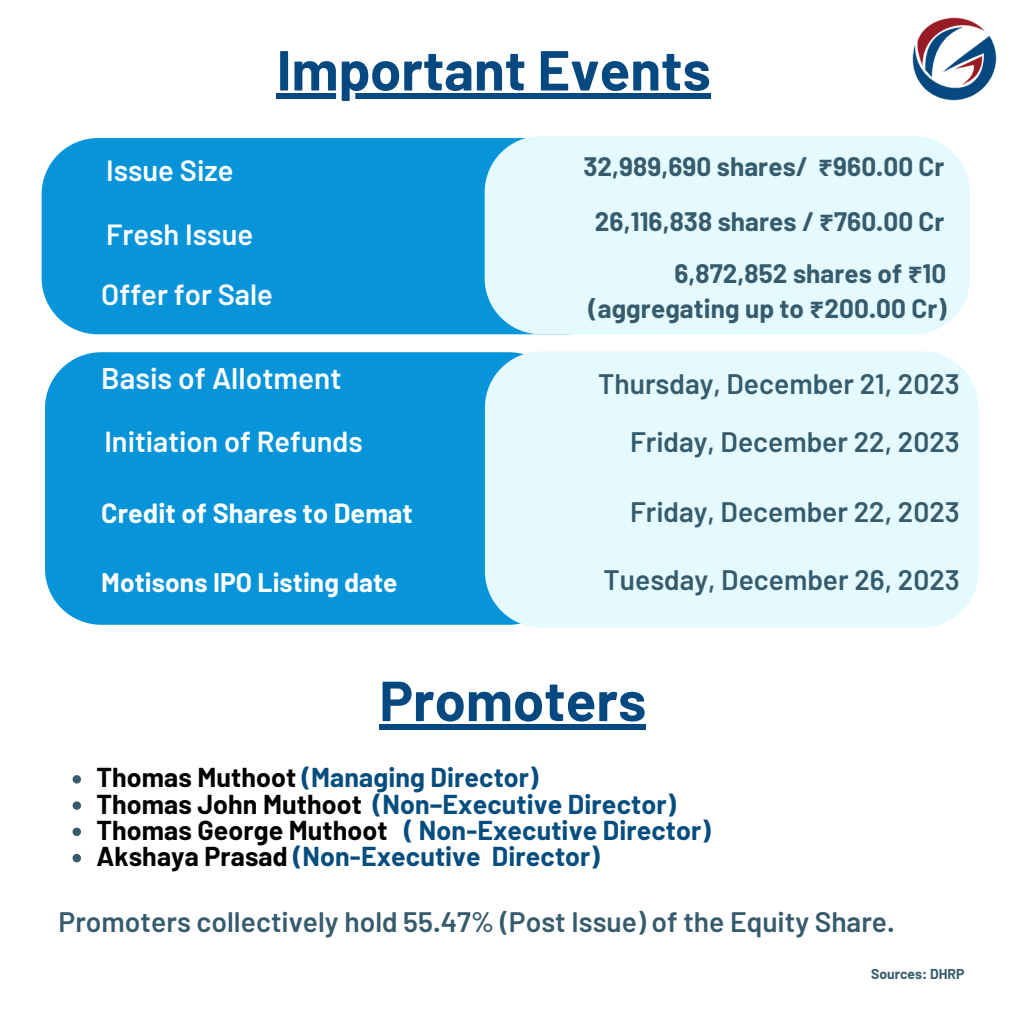
<style>
.page{position:relative;width:1013px;height:1013px;background:#fff}
.page>*{position:absolute;margin:0;border:0;box-sizing:border-box;transform-origin:0 0}
.t1{font:700 56.25px "Barlow";color:#064880}
.t2{font:600 29.75px "Barlow";color:#fff}
.t3{font:600 29.12px "Barlow";color:#fff}
.t4{font:600 28.88px "Barlow";color:#fff}
.t5{font:600 28.12px "Barlow";color:#365b6d}
.t6{font:700 27px "Barlow";letter-spacing:.005em;color:#fff}
.t7{font:700 26.75px "Barlow";letter-spacing:.005em;color:#054d7e}
.t8{font:700 26.25px "Barlow";letter-spacing:.005em;color:#fff}
.t9{font:700 26.12px/35.6px "Barlow";letter-spacing:.005em;color:#365b6d;text-align:right}
.t10{font:700 14px "Barlow";color:#365b6d}
.s1{font-family:"Noto Sans Gurmukhi"}
.s2{color:#000}
</style>
<div class="page">
<div style="left:42px;top:138px;width:581px;height:196px;background:#0794d9;border-radius:56px"></div>
<div style="left:484px;top:136px;width:486px;height:198px;background:#e4faff;border-radius:56px"></div>
<div style="left:45px;top:352px;width:520px;height:272px;background:#0794d9;border-radius:56px"></div>
<div style="left:485px;top:351px;width:493px;height:276px;background:#e4faff;border-radius:56px"></div>
<div style="left:277px;top:93px;width:433px;height:6px;background:#064880"></div>
<svg style="left:73px;top:775px;width:8px;height:8px"></svg>
<svg style="left:73px;top:801px;width:8px;height:8px"></svg>
<svg style="left:73px;top:827px;width:8px;height:9px"></svg>
<svg style="left:73px;top:853px;width:8px;height:9px"></svg>
<div style="left:379px;top:724px;width:267px;height:5px;background:#064880"></div>
<img style="left:911px;top:16px;width:86px;height:85px;border-radius:50%">
<p class="t1" style="left:277px;top:34px;width:435px">Important Events</p>
<p class="t3" style="left:106px;top:152px;width:129px">Issue Size</p>
<p class="t3" style="left:106px;top:216px;width:149px">Fresh Issue</p>
<p class="t3" style="left:101px;top:276px;width:173px">Offer for Sale</p>
<p class="t9" style="left:583px;top:148px;width:363px">32,989,690 shares/ <span class="s1">₹</span>960.00 Cr</p>
<p class="t9" style="left:595px;top:203px;width:351px">26,116,838 shares / <span class="s1">₹</span>760.00 Cr</p>
<p class="t9" style="left:588px;top:254px;width:359px">6,872,852 shares of <span class="s1">₹</span>10 (aggregating up to <span class="s1">₹</span>200.00 Cr)</p>
<p class="t2" style="left:101px;top:359px;width:242px">Basis of Allotment</p>
<p class="t5" style="left:598px;top:365px;width:363px">Thursday, December 21, 2023</p>
<p class="t4" style="left:104px;top:423px;width:260px">Initiation of Refunds</p>
<p class="t5" style="left:630px;top:423px;width:331px">Friday, December 22, 2023</p>
<p class="t6" style="left:101px;top:496px;width:313px">Credit of Shares to Demat</p>
<p class="t5" style="left:630px;top:494px;width:331px">Friday, December 22, 2023</p>
<p class="t8" style="left:101px;top:565px;width:298px">Motisons IPO Listing date</p>
<p class="t5" style="left:603px;top:562px;width:358px">Tuesday, December 26, 2023</p>
<p class="t1" style="left:379px;top:665px;width:268px">Promoters</p>
<p class="t7" style="left:96px;top:760px;width:443px"><span class="s2">Thomas Muthoot</span> (Managing Director)</p>
<p class="t7" style="left:96px;top:786px;width:581px"><span class="s2">Thomas John Muthoot</span> (Non–Executive Director)</p>
<p class="t7" style="left:96px;top:813px;width:616px"><span class="s2">Thomas George Muthoot</span> ( Non-Executive Director)</p>
<p class="t7" style="left:96px;top:839px;width:505px"><span class="s2">Akshaya Prasad</span> (Non-Executive Director)</p>
<p class="t5" style="left:59px;top:904px;width:837px">Promoters collectively hold 55.47% (Post Issue) of the Equity Share.</p>
<p class="t10" style="left:871px;top:965px;width:95px">Sources: DHRP</p>
</div>
